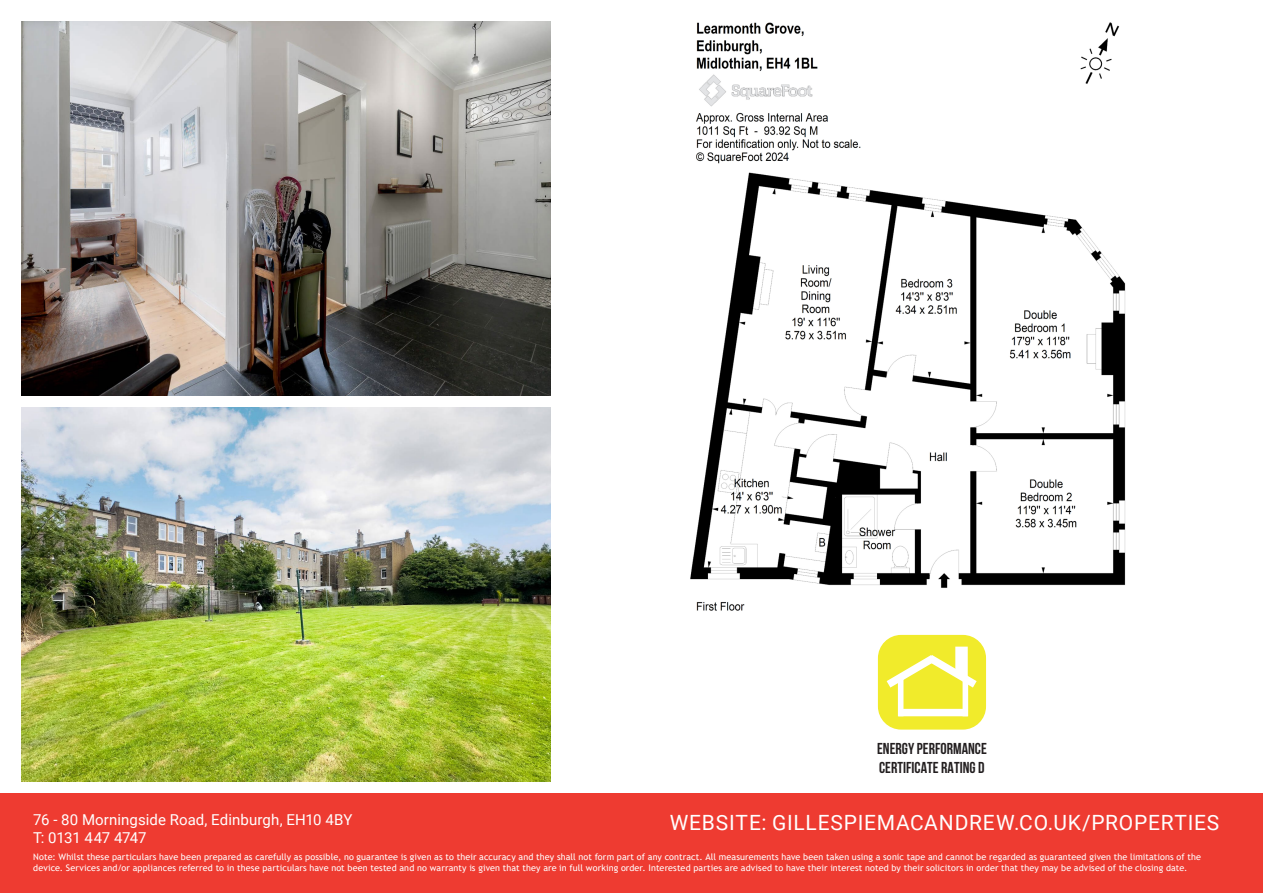
<style>
.page{position:relative;width:1263px;height:893px;background:#fff}
.page>*{position:absolute;margin:0;border:0;box-sizing:border-box;transform-origin:0 0}
.t1{font:21px "Roboto";letter-spacing:.035em;color:#fff}
.text_and_bullet_points{font:15.75px "Bebas Neue";color:#231f20}
.t2{font:15px "Roboto";letter-spacing:.005em;color:#fff}
.t3{font:9px/10.8px "Trebuchet MS";letter-spacing:.01em;color:#fff}
</style>
<div class="page">
<div style="left:879px;top:636px;width:106px;height:93px;background:#f1eb2b;border-radius:22px"></div>
<div style="left:878px;top:635px;width:108px;height:95px;border:2px solid #f1eb2b;border-radius:22px"></div>
<div style="left:898px;top:709px;width:70px;height:7px;background:#fff"></div>
<div style="left:898px;top:678px;width:5px;height:38px;background:#fff"></div>
<div style="left:962px;top:678px;width:6px;height:38px;background:#fff"></div>
<svg style="left:878px;top:648px;width:107px;height:46px"></svg>
<div style="left:955px;top:647px;width:13px;height:30px;background:#fff;border:2px solid #fff"></div>
<div style="left:0;top:794px;width:1263px;height:99px;background:#ee3b31"></div>
<img style="left:21px;top:21px;width:530px;height:375px">
<img style="left:690px;top:22px;width:436px;height:589px">
<img style="left:21px;top:407px;width:530px;height:375px">
<p class="t2" style="left:33px;top:809px;width:321px">76 - 80 Morningside Road, Edinburgh, EH10 4BY</p>
<p class="t2" style="left:33px;top:827px;width:115px">T: 0131 447 4747</p>
<p class="text_and_bullet_points" style="left:877px;top:740px;width:111px">ENERGY PERFORMANCE</p>
<p class="text_and_bullet_points" style="left:879px;top:759px;width:107px">CERTIFICATE RATING D</p>
<p class="t1" style="left:670px;top:808px;width:551px">WEBSITE: GILLESPIEMACANDREW.CO.UK/PROPERTIES</p>
<p class="t3" style="left:33px;top:852px;width:1169px">Note: Whilst these particulars have been prepared as carefully as possible, no guarantee is given as to their accuracy and they shall not form part of any contract. All measurements have been taken using a sonic tape and cannot be regarded as guaranteed given the limitations of the device. Services and/or appliances referred to in these particulars have not been tested and no warranty is given that they are in full working order. Interested parties are advised to have their interest noted by their solicitors in order that they may be advised of the closing date.</p>
</div>
